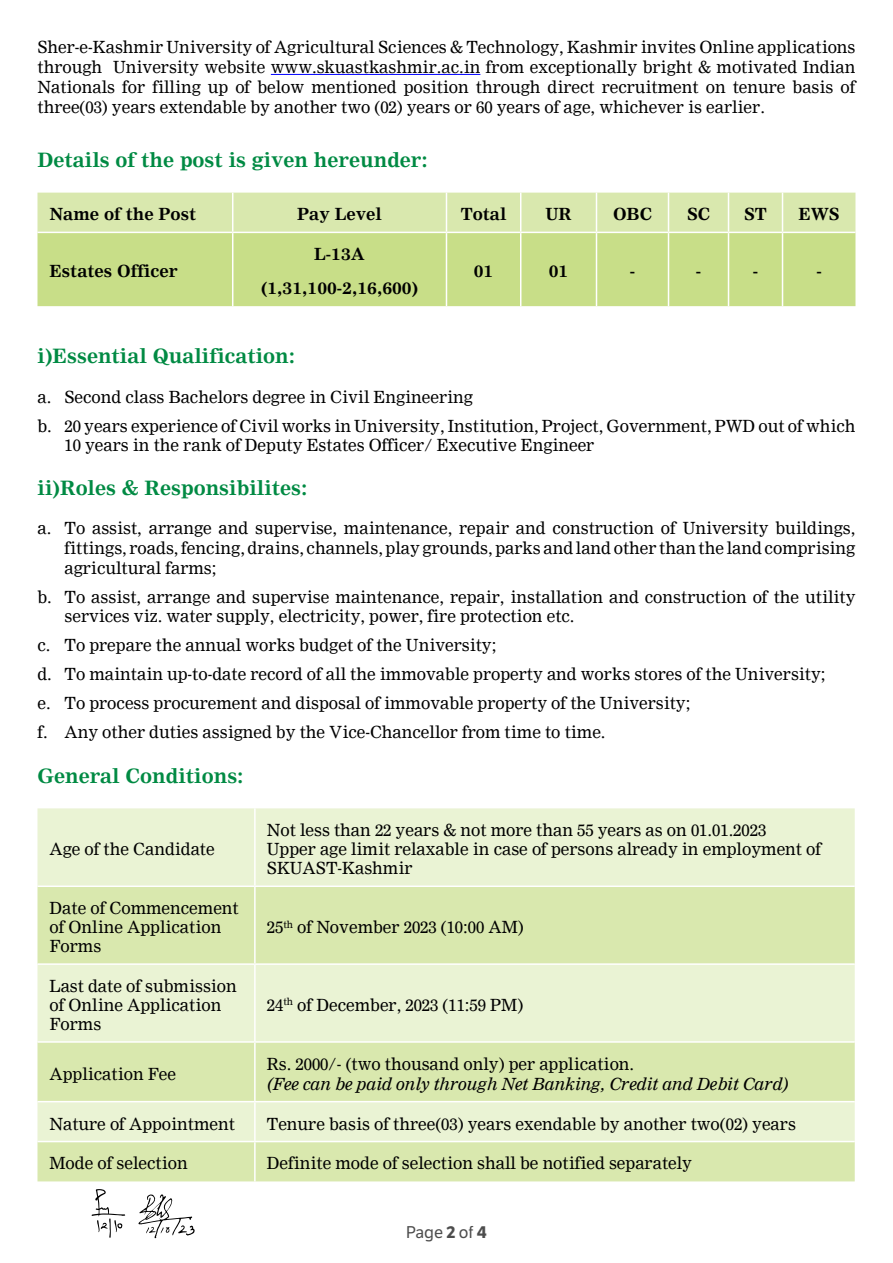
<style>
.page{position:relative;width:893px;height:1263px;background:#fff}
.page>*{position:absolute;margin:0;border:0;box-sizing:border-box;transform-origin:0 0}
.t1{font:700 19.5px "Nimrod";color:#008a43}
.t2{font:16.5px/19.8px "Nimrod";color:#000}
.t3{font:700 16.5px/33.9px "Nimrod";color:#000;text-align:center}
.t4{font:italic 16.5px "Nimrod";color:#000}
.t5{font:16.5px "LFT Etica";color:#4d4d4d}
.s1{font-weight:700}
</style>
<div class="page">
<hr style="left:271px;top:74px;width:209px;height:1px;background:#00f">
<div style="left:38px;top:193px;width:817px;height:39px;background:#d9e8ae"></div>
<div style="left:38px;top:233px;width:817px;height:73px;background:#c8de88"></div>
<hr style="left:232px;top:193px;width:1px;height:39px;background:#fff">
<hr style="left:446px;top:193px;width:1px;height:39px;background:#fff">
<hr style="left:520px;top:193px;width:1px;height:39px;background:#fff">
<hr style="left:596px;top:193px;width:1px;height:39px;background:#fff">
<hr style="left:668px;top:193px;width:1px;height:39px;background:#fff">
<hr style="left:728px;top:193px;width:1px;height:39px;background:#fff">
<hr style="left:782px;top:193px;width:1px;height:39px;background:#fff">
<hr style="left:232px;top:233px;width:1px;height:73px;background:#fff">
<hr style="left:446px;top:233px;width:1px;height:73px;background:#fff">
<hr style="left:520px;top:233px;width:1px;height:73px;background:#fff">
<hr style="left:596px;top:233px;width:1px;height:73px;background:#fff">
<hr style="left:668px;top:233px;width:1px;height:73px;background:#fff">
<hr style="left:728px;top:233px;width:1px;height:73px;background:#fff">
<hr style="left:782px;top:233px;width:1px;height:73px;background:#fff">
<div style="left:38px;top:808px;width:817px;height:77px;background:#eaf3d4"></div>
<svg style="left:38px;top:887px;width:817px;height:294px;background:#dfecbd"></svg>
<hr style="left:254px;top:808px;width:2px;height:77px;background:#fff">
<hr style="left:254px;top:887px;width:2px;height:76px;background:#fff">
<hr style="left:38px;top:963px;width:217px;height:2px;background:#fff">
<hr style="left:255px;top:963px;width:600px;height:2px;background:#fff">
<hr style="left:254px;top:965px;width:2px;height:76px;background:#fff">
<hr style="left:38px;top:1041px;width:217px;height:2px;background:#fff">
<hr style="left:255px;top:1041px;width:600px;height:2px;background:#fff">
<hr style="left:254px;top:1043px;width:2px;height:58px;background:#fff">
<hr style="left:38px;top:1101px;width:217px;height:1px;background:#fff">
<hr style="left:255px;top:1101px;width:600px;height:1px;background:#fff">
<hr style="left:254px;top:1102px;width:2px;height:39px;background:#fff">
<hr style="left:38px;top:1141px;width:217px;height:1px;background:#fff">
<hr style="left:255px;top:1141px;width:600px;height:1px;background:#fff">
<hr style="left:254px;top:1142px;width:2px;height:39px;background:#fff">
<svg style="left:138px;top:1194px;width:57px;height:44px"></svg>
<svg style="left:92px;top:1189px;width:33px;height:49px"></svg>
<p class="t2" style="left:38px;top:38px;width:819px;text-align:justify">Sher-e-Kashmir University of Agricultural Sciences &amp; Technology, Kashmir invites Online applications through University website www.skuastkashmir.ac.in from exceptionally bright &amp; motivated Indian Nationals for filling up of below mentioned position through direct recruitment on tenure basis of three(03) years extendable by another two (02) years or 60 years of age, whichever is earlier.</p>
<p class="t1" style="left:38px;top:148px;width:392px">Details of the post is given hereunder:</p>
<p class="t3" style="left:50px;top:197px;width:148px">Name of the Post</p>
<p class="t3" style="left:297px;top:197px;width:86px">Pay Level</p>
<p class="t3" style="left:461px;top:197px;width:47px">Total</p>
<p class="t3" style="left:545px;top:197px;width:28px">UR</p>
<p class="t3" style="left:613px;top:197px;width:41px">OBC</p>
<p class="t3" style="left:687px;top:197px;width:25px">SC</p>
<p class="t3" style="left:744px;top:197px;width:24px">ST</p>
<p class="t3" style="left:798px;top:197px;width:43px">EWS</p>
<p class="t3" style="left:50px;top:254px;width:130px">Estates Officer</p>
<p class="t3" style="left:261px;top:237px;width:158px">L-13A (1,31,100-2,16,600)</p>
<p class="t3" style="left:474px;top:254px;width:21px">01</p>
<p class="t3" style="left:549px;top:254px;width:21px">01</p>
<p class="t3" style="left:630px;top:254px;width:7px">-</p>
<p class="t3" style="left:696px;top:254px;width:7px">-</p>
<p class="t3" style="left:753px;top:254px;width:7px">-</p>
<p class="t3" style="left:816px;top:254px;width:7px">-</p>
<p class="t1" style="left:38px;top:344px;width:259px">i)Essential Qualification:</p>
<p class="t2" style="left:38px;top:382px;width:819px;line-height:28.8px">a. Second class Bachelors degree in Civil Engineering<br>b. 20 years experience of Civil works in University, Institution, Project, Government, PWD out of which</p>
<p class="t2" style="left:64px;top:436px;width:531px">10 years in the rank of Deputy Estates Officer/ Executive Engineer</p>
<p class="t1" style="left:38px;top:476px;width:271px">ii)Roles &amp; Responsibilites:</p>
<p class="t2" style="left:64px;top:518px;width:792px;text-align:justify;text-indent:-27px">a. To assist, arrange and supervise, maintenance, repair and construction of University buildings, fittings, roads, fencing, drains, channels, play grounds, parks and land other than the land comprising agricultural farms;</p>
<p class="t2" style="left:64px;top:587px;width:792px;text-indent:-27px">b. To assist, arrange and supervise maintenance, repair, installation and construction of the utility services viz. water supply, electricity, power, fire protection etc.</p>
<p class="t2" style="left:38px;top:631px;width:789px;line-height:28.8px">c. To prepare the annual works budget of the University;<br>d. To maintain up-to-date record of all the immovable property and works stores of the University; e. To process procurement and disposal of immovable property of the University;<br>f. Any other duties assigned by the Vice-Chancellor from time to time.</p>
<p class="t1" style="left:38px;top:764px;width:208px">General Conditions:</p>
<p class="t2" style="left:50px;top:839px;width:167px">Age of the Candidate</p>
<p class="t2" style="left:50px;top:899px;width:191px;line-height:19px">Date of Commencement of Online Application<br>Forms</p>
<p class="t2" style="left:49px;top:976px;width:189px;line-height:19px">Last date of submission of Online Application<br>Forms</p>
<p class="t2" style="left:49px;top:1064px;width:128px">Application Fee</p>
<p class="t2" style="left:267px;top:821px;width:556px;line-height:18.9px">Not less than 22 years &amp; not more than 55 years as on 01.01.2023<br>Upper age limit relaxable in case of persons already in employment of<br>SKUAST-Kashmir</p>
<p class="t2" style="left:267px;top:917px;width:258px">25<sup>th</sup> of November 2023 (10:00 AM)</p>
<p class="t2" style="left:267px;top:995px;width:258px">24<sup>th</sup> of December, 2023 (11:59 PM)</p>
<p class="t2" style="left:267px;top:1054px;width:369px">Rs. 2000/- (two thousand only) per application.</p>
<p class="t4" style="left:267px;top:1074px;width:523px">(Fee can be paid only through Net Banking, Credit and Debit Card)</p>
<p class="t2" style="left:49px;top:1114px;width:187px">Nature of Appointment</p>
<p class="t2" style="left:267px;top:1114px;width:531px">Tenure basis of three(03) years exendable by another two(02) years</p>
<p class="t2" style="left:49px;top:1154px;width:140px">Mode of selection</p>
<p class="t2" style="left:267px;top:1154px;width:427px">Definite mode of selection shall be notified separately</p>
<p class="t5" style="left:406px;top:1222px;width:82px">Page <span class="s1">2</span> of <span class="s1">4</span></p>
</div>
